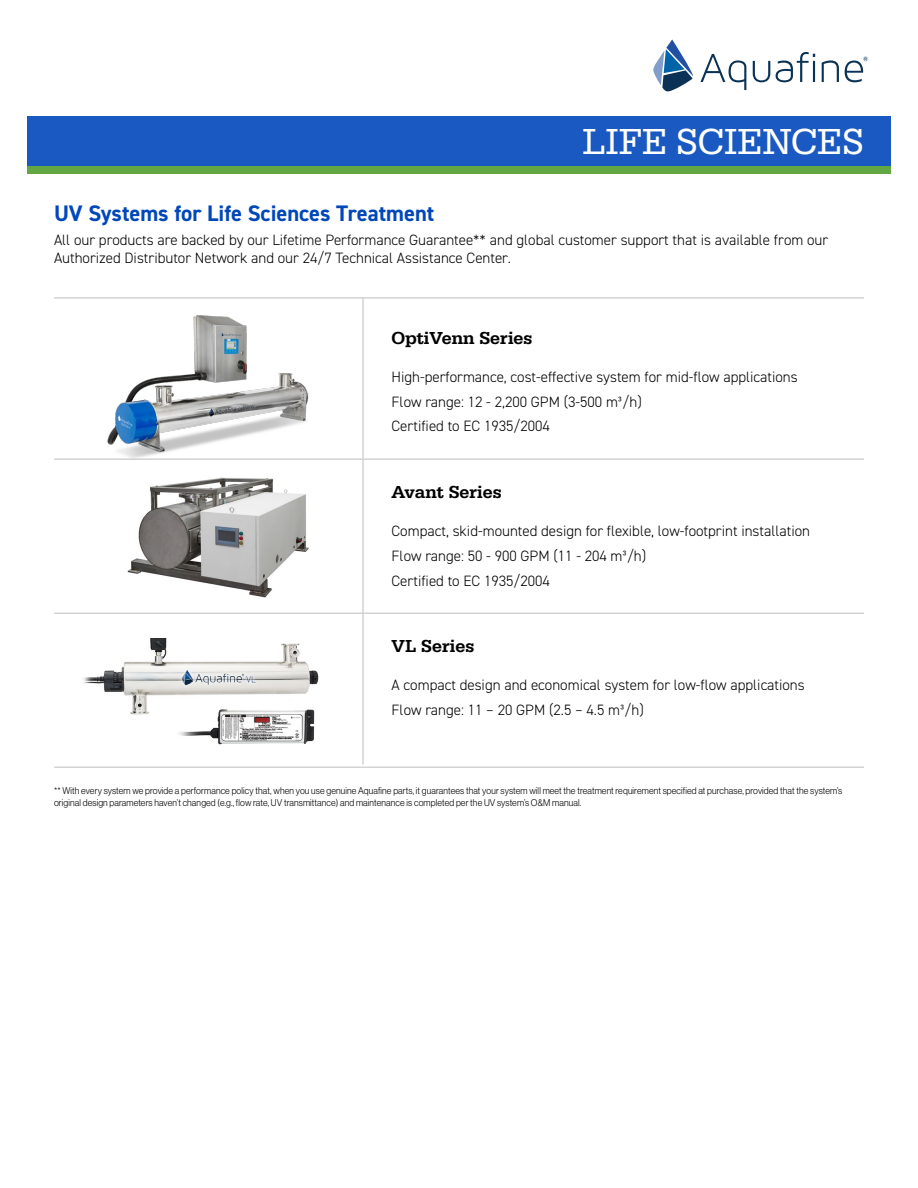
<style>
.page{position:relative;width:918px;height:1188px;background:#fff}
.page>*{position:absolute;margin:0;border:0;box-sizing:border-box;transform-origin:0 0}
.t1{font:37.5px "Serifa";color:#fff}
.H2___Heading_DIN_2014{font:700 22.5px "DIN2014";color:#0047ba}
.H3___Subhead_SERIFA{font:500 18px "Serifa";color:#000}
.P___Body_10_pt_DIN_2014{font:300 15px/18px "DIN2014";color:#000}
.P___References_NEUE_HAAS{font:9.6px/11.4px "N Haas Grotesk DS Pro 45 Lt";letter-spacing:.015em;color:#000;scale:.95 1}
</style>
<div class="page">
<svg style="left:700px;top:54px;width:46px;height:36px"></svg>
<svg style="left:753px;top:61px;width:17px;height:21px"></svg>
<svg style="left:776px;top:52px;width:39px;height:30px"></svg>
<svg style="left:822px;top:60px;width:17px;height:22px"></svg>
<svg style="left:653px;top:39px;width:40px;height:53px"></svg>
<svg style="left:845px;top:57px;width:23px;height:25px"></svg>
<div style="left:27px;top:116px;width:864px;height:54px;background:#1a59c1"></div>
<div style="left:27px;top:167px;width:864px;height:7px;background:#62a744"></div>
<hr style="left:54px;top:458px;width:810px;height:2px;background:#d1d3d4">
<hr style="left:54px;top:612px;width:810px;height:2px;background:#d1d3d4">
<hr style="left:54px;top:767px;width:810px;height:1px;background:#d1d3d4">
<hr style="left:54px;top:297px;width:810px;height:2px;background:#d1d3d4">
<hr style="left:362px;top:297px;width:2px;height:468px;background:#d1d3d4">
<img style="left:78px;top:298px;width:260px;height:161px">
<img style="left:127px;top:477px;width:182px;height:121px">
<img style="left:83px;top:638px;width:236px;height:107px">
<h1 class="t1" style="left:582px;top:121px;width:283px">LIFE SCIENCES</h1>
<h2 class="H2___Heading_DIN_2014" style="left:54px;top:198px;width:382px">UV Systems for Life Sciences Treatment</h2>
<p class="P___Body_10_pt_DIN_2014" style="left:54px;top:231px;width:776px">All our products are backed by our Lifetime Performance Guarantee** and global customer support that is available from our<br>Authorized Distributor Network and our 24/7 Technical Assistance Center.</p>
<h3 class="H3___Subhead_SERIFA" style="left:392px;top:327px;width:142px">OptiVenn Series</h3>
<p class="P___Body_10_pt_DIN_2014" style="left:392px;top:368px;width:408px">High-performance, cost-effective system for mid-flow applications</p>
<p class="P___Body_10_pt_DIN_2014" style="left:392px;top:392px;width:252px">Flow range: 12 - 2,200 GPM (3-500 m³/h)</p>
<p class="P___Body_10_pt_DIN_2014" style="left:392px;top:417px;width:160px">Certified to EC 1935/2004</p>
<h3 class="H3___Subhead_SERIFA" style="left:392px;top:481px;width:112px">Avant Series</h3>
<p class="P___Body_10_pt_DIN_2014" style="left:392px;top:522px;width:420px">Compact, skid-mounted design for flexible, low-footprint installation</p>
<p class="P___Body_10_pt_DIN_2014" style="left:392px;top:547px;width:256px">Flow range: 50 - 900 GPM (11 - 204 m³/h)</p>
<p class="P___Body_10_pt_DIN_2014" style="left:392px;top:572px;width:160px">Certified to EC 1935/2004</p>
<h3 class="H3___Subhead_SERIFA" style="left:392px;top:636px;width:84px">VL Series</h3>
<p class="P___Body_10_pt_DIN_2014" style="left:392px;top:676px;width:415px">A compact design and economical system for low-flow applications</p>
<p class="P___Body_10_pt_DIN_2014" style="left:392px;top:701px;width:254px">Flow range: 11 – 20 GPM (2.5 – 4.5 m³/h)</p>
<p class="P___References_NEUE_HAAS" style="left:54px;top:785px;width:831px">** With every system we provide a performance policy that, when you use genuine Aquafine parts, it guarantees that your system will meet the treatment requirement specified at purchase, provided that the system’s original design parameters haven’t changed (e.g., flow rate, UV transmittance) and maintenance is completed per the UV system’s O&amp;M manual.</p>
</div>
